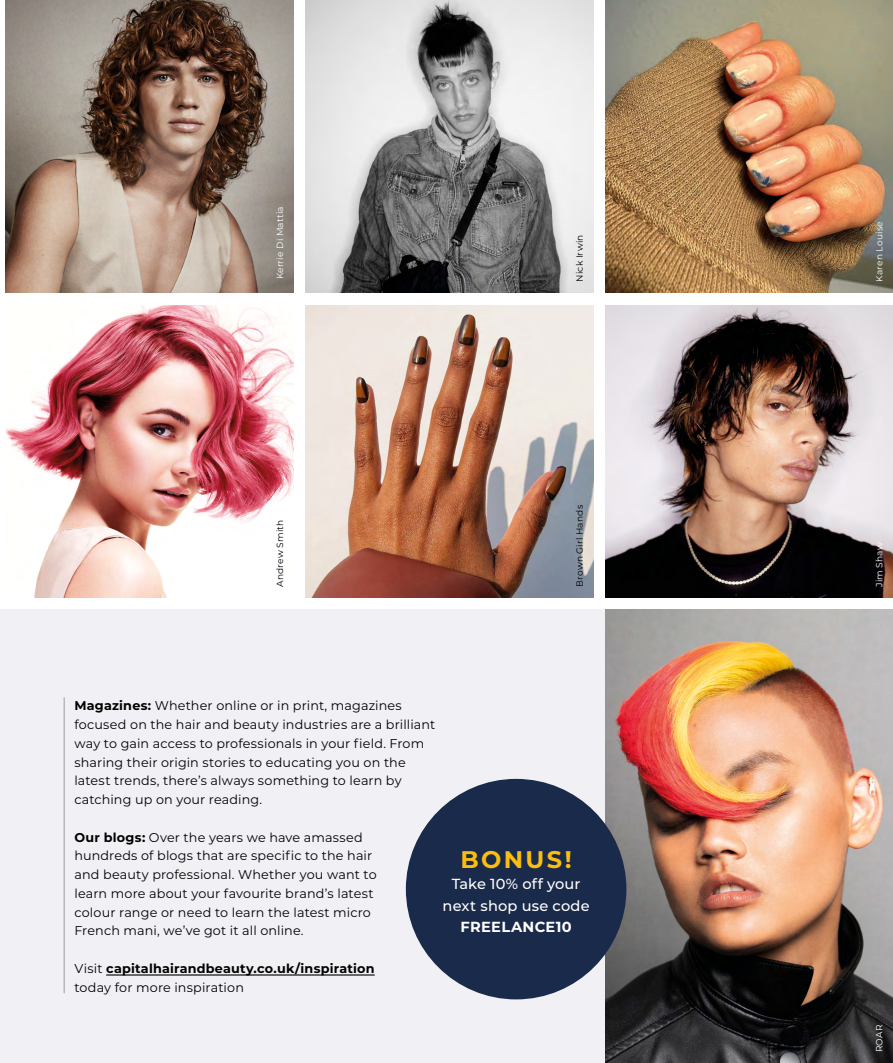
<style>
.page{position:relative;width:893px;height:1063px;background:#fff}
.page>*{position:absolute;margin:0;border:0;box-sizing:border-box;transform-origin:0 0}
.t1{font:700 24px "Montserrat";letter-spacing:.1em;color:#fcbe0e}
.t2{font:500 14.55px/21.5px "Montserrat";letter-spacing:.01em;color:#fff;text-align:center}
.t3{font:700 14.55px "Montserrat";letter-spacing:.025em;color:#fff}
.t4{font:12.75px/18.8px "Montserrat";letter-spacing:.01em;color:#000}
.t5{font:700 12.75px/18.8px "Montserrat";letter-spacing:.015em;color:#000}
.t6{font:9px "Montserrat";letter-spacing:.025em;color:#fff}
.t7{font:9px "Montserrat";letter-spacing:.025em;color:#000}
.s1{font-weight:700}
.s2{font-weight:400}
</style>
<div class="page">
<div style="left:0;top:609px;width:893px;height:454px;background:#f1f0f4"></div>
<img style="left:6px;top:0;width:288px;height:292px">
<img style="left:306px;top:0;width:287px;height:292px">
<img style="left:605px;top:0;width:288px;height:292px">
<img style="left:6px;top:305px;width:288px;height:293px">
<img style="left:306px;top:305px;width:287px;height:293px">
<img style="left:605px;top:305px;width:288px;height:293px">
<img style="left:605px;top:609px;width:288px;height:454px">
<hr style="left:106px;top:974px;width:269px;height:2px;background:#000">
<hr style="left:64px;top:697px;width:1px;height:296px;background:#9d9d9c">
<div style="left:406px;top:779px;width:220px;height:220px;background:#1a2a4a;border-radius:50%"></div>
<p class="t6" style="left:274px;top:279px;width:74px;rotate:-90deg">Kerrie Di Mattia</p>
<p class="t7" style="left:573px;top:282px;width:49px;rotate:-90deg">Nick Irwin</p>
<p class="t7" style="left:274px;top:587px;width:69px;rotate:-90deg">Andrew Smith</p>
<p class="t7" style="left:573px;top:587px;width:84px;rotate:-90deg">Brown Girl Hands</p>
<p class="t4" style="left:74px;top:696px;width:362px"><span class="s1">Magazines:</span> Whether online or in print, magazines focused on the hair and beauty industries are a brilliant way to gain access to professionals in your field. From sharing their origin stories to educating you on the latest trends, there’s always something to learn by catching up on your reading.</p>
<p class="t4" style="left:74px;top:827px;width:304px"><span class="s1">Our blogs:</span> Over the years we have amassed hundreds of blogs that are specific to the hair and beauty professional. Whether you want to learn more about your favourite brand’s latest colour range or need to learn the latest micro French mani, we’ve got it all online.</p>
<p class="t5" style="left:74px;top:958px;width:302px"><span class="s2">Visit</span> capitalhairandbeauty.co.uk/inspiration <span class="s2">today for more inspiration</span></p>
<h1 class="t1" style="left:460px;top:842px;width:113px">BONUS!</h1>
<p class="t2" style="left:443px;top:873px;width:148px">Take 10% off your next shop use code</p>
<p class="t3" style="left:460px;top:916px;width:113px">FREELANCE10</p>
<p class="t6" style="left:873px;top:282px;width:62px;rotate:-90deg">Karen Louise</p>
<p class="t6" style="left:873px;top:587px;width:46px;rotate:-90deg">Jim Shaw</p>
<p class="t6" style="left:873px;top:1052px;width:29px;rotate:-90deg">ROAR</p>
</div>
